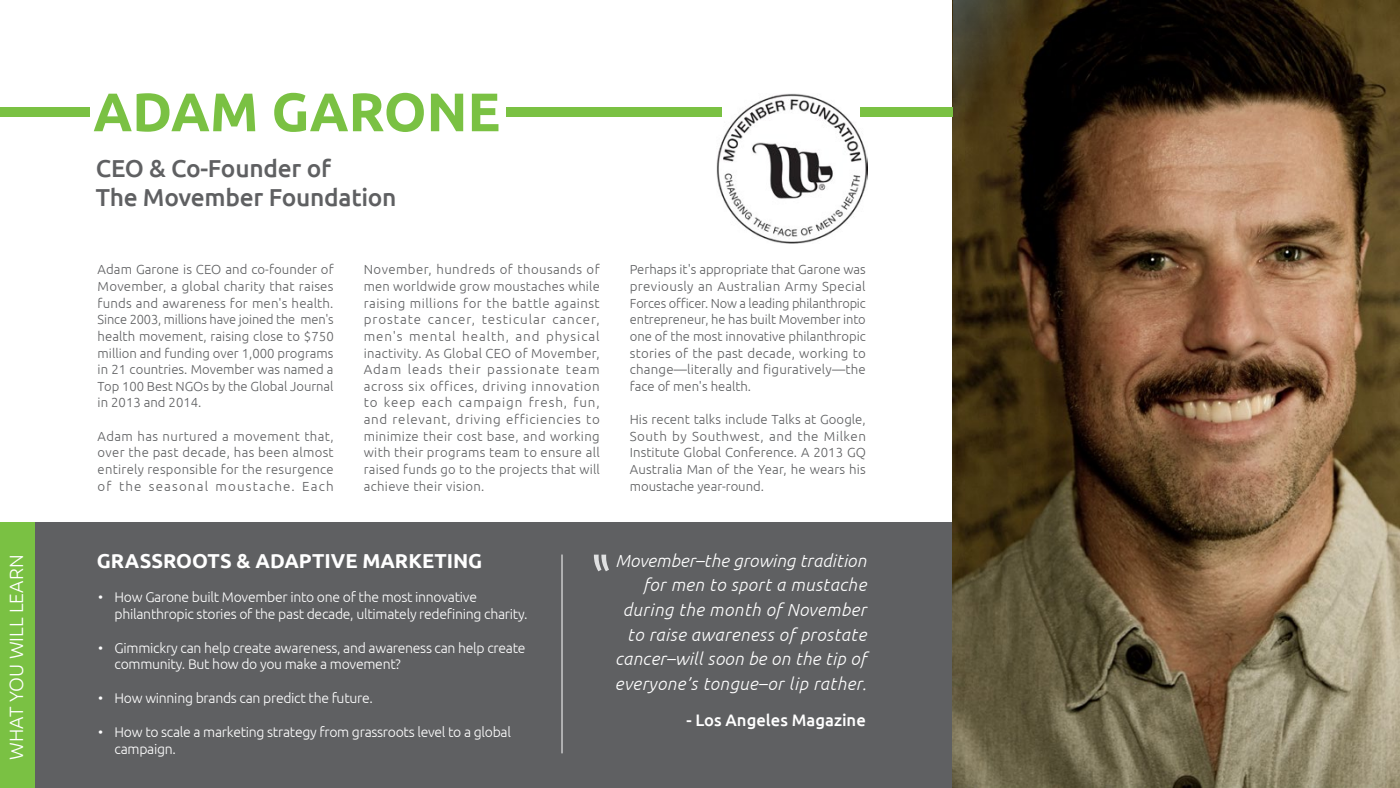
<style>
.page{position:relative;width:1400px;height:788px;background:#fff}
.page>*{position:absolute;margin:0;border:0;box-sizing:border-box;transform-origin:0 0}
.t1{font:700 54.16px "Ubuntu";color:#7ac143}
.t2{font:500 24.5px/29.4px "Ubuntu";letter-spacing:-.01em;color:#5f6062}
.t3{font:700 20.12px "Ubuntu";color:#fff}
.t4{font:300 19.25px "Ubuntu";color:#fff}
.t5{font:italic 300 17.5px/24.5px "Ubuntu";letter-spacing:.03em;color:#fff;text-align:right}
.t6{font:500 16.62px "Ubuntu";color:#fff}
.t7{font:300 14px/16.8px "Ubuntu";letter-spacing:-.02em;color:#fff}
.t8{font:300 13.12px/16.6px "Ubuntu";letter-spacing:.015em;color:#5f6062;text-align:justify}
</style>
<div class="page">
<div style="left:0;top:522px;width:953px;height:266px;background:#5f6062"></div>
<hr style="left:562px;top:554px;width:1px;height:199px;background:#fff">
<div style="left:0;top:522px;width:35px;height:266px;background:#7ac143"></div>
<svg style="left:594px;top:554px;width:15px;height:17px"></svg>
<img style="left:953px;top:0;width:447px;height:788px">
<svg style="left:953px;top:0;width:84px;height:172px;background:#413519"></svg>
<div style="left:0;top:107px;width:89px;height:10px;background:#7ac143"></div>
<img style="left:717px;top:93px;width:150px;height:151px">
<div style="left:506px;top:107px;width:215px;height:10px;background:#7ac143"></div>
<div style="left:860px;top:107px;width:93px;height:10px;background:#7ac143"></div>
<h3 class="t4" style="left:5px;top:759px;width:206px;rotate:-90deg">WHAT YOU WILL LEARN</h3>
<h1 class="t1" style="left:93px;top:79px;width:409px">ADAM GARONE</h1>
<h2 class="t2" style="left:96px;top:153px;width:302px">CEO &amp; Co-Founder of<br>The Movember Foundation</h2>
<p class="t8" style="left:98px;top:261px;width:238px">Adam Garone is CEO and co-founder of Movember, a global charity that raises funds and awareness for men's health.<br>Since 2003, millions have joined the men's health movement, raising close to $750 million and funding over 1,000 programs in 21 countries. Movember was named a Top 100 Best NGOs by the Global Journal in 2013 and 2014.</p>
<p class="t8" style="left:98px;top:427px;width:238px">Adam has nurtured a movement that, over the past decade, has been almost entirely responsible for the resurgence of the seasonal moustache. Each</p>
<p class="t8" style="left:364px;top:261px;width:238px">November, hundreds of thousands of men worldwide grow moustaches while raising millions for the battle against prostate cancer, testicular cancer, men's mental health, and physical inactivity. As Global CEO of Movember, Adam leads their passionate team across six offices, driving innovation to keep each campaign fresh, fun, and relevant, driving efficiencies to minimize their cost base, and working with their programs team to ensure all raised funds go to the projects that will achieve their vision.</p>
<p class="t8" style="left:630px;top:261px;width:238px">Perhaps it's appropriate that Garone was previously an Australian Army Special Forces officer. Now a leading philanthropic entrepreneur, he has built Movember into one of the most innovative philanthropic stories of the past decade, working to change—literally and figuratively—the face of men's health.</p>
<p class="t8" style="left:630px;top:410px;width:238px">His recent talks include Talks at Google, South by Southwest, and the Milken Institute Global Conference. A 2013 GQ Australia Man of the Year, he wears his moustache year-round.</p>
<h3 class="t3" style="left:97px;top:549px;width:387px">GRASSROOTS &amp; ADAPTIVE MARKETING</h3>
<p class="t7" style="left:98px;top:588px;width:7px">•</p>
<p class="t7" style="left:98px;top:638px;width:7px">•</p>
<p class="t7" style="left:98px;top:689px;width:7px">•</p>
<p class="t7" style="left:98px;top:722px;width:7px">•</p>
<p class="t7" style="left:115px;top:588px;width:415px">How Garone built Movember into one of the most innovative philanthropic stories of the past decade, ultimately redefining charity.</p>
<p class="t7" style="left:115px;top:638px;width:412px">Gimmickry can help create awareness, and awareness can help create community. But how do you make a movement?</p>
<p class="t7" style="left:115px;top:689px;width:260px">How winning brands can predict the future.</p>
<p class="t7" style="left:115px;top:722px;width:398px">How to scale a marketing strategy from grassroots level to a global campaign.</p>
<h3 class="t5" style="left:615px;top:548px;width:253px">Movember–the growing tradition for men to sport a mustache during the month of November to raise awareness of prostate cancer–will soon be on the tip of everyone’s tongue–or lip rather.</h3>
<p class="t6" style="left:686px;top:709px;width:181px">- Los Angeles Magazine</p>
</div>
